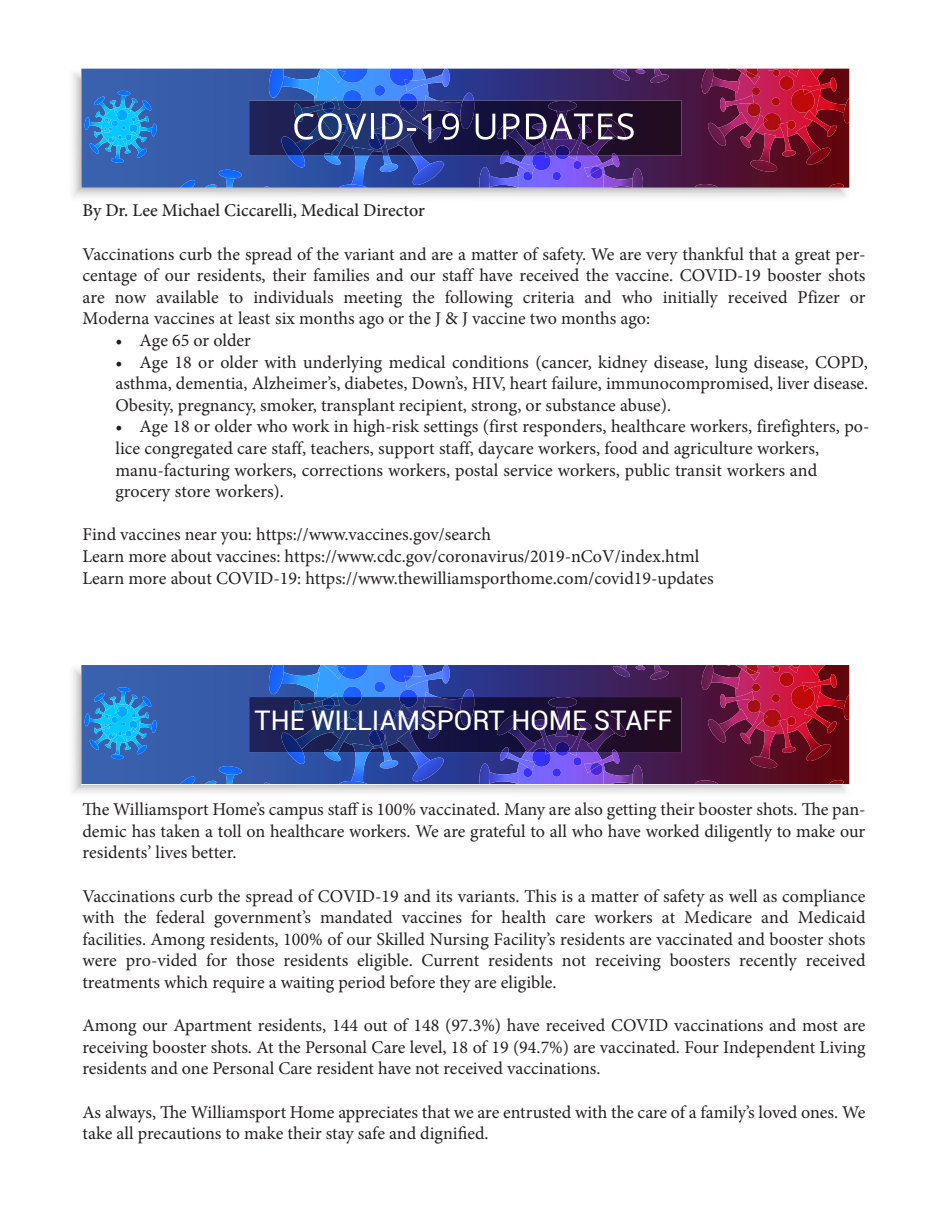
<style>
.page{position:relative;width:945px;height:1215px;background:#fff}
.page>*{position:absolute;margin:0;border:0;box-sizing:border-box;transform-origin:0 0}
.t1{font:27px "Roboto";color:#fff}
.t2{font:18px/21.6px "Minion Pro";color:#231f20;text-align:justify}
.t3{font:500 18px "Minion Pro";color:#231f20}
</style>
<div class="page">
<img style="left:72px;top:68px;width:778px;height:129px">
<div style="left:81px;top:69px;width:768px;height:119px;background:#365caa"></div>
<svg style="left:682px;top:69px;width:167px;height:119px;background:#530f2c"></svg>
<img style="left:735px;top:69px;width:86px;height:69px">
<img style="left:816px;top:95px;width:30px;height:18px">
<img style="left:804px;top:110px;width:27px;height:22px">
<img style="left:802px;top:82px;width:29px;height:10px">
<img style="left:735px;top:69px;width:25px;height:16px">
<img style="left:725px;top:95px;width:29px;height:12px">
<img style="left:748px;top:114px;width:16px;height:28px">
<img style="left:780px;top:123px;width:11px;height:28px">
<img style="left:795px;top:125px;width:26px;height:30px">
<img style="left:759px;top:133px;width:17px;height:27px">
<img style="left:718px;top:112px;width:30px;height:25px">
<img style="left:713px;top:76px;width:27px;height:17px">
<img style="left:809px;top:69px;width:16px;height:11px">
<img style="left:843px;top:98px;width:6px;height:25px">
<img style="left:806px;top:148px;width:26px;height:17px">
<img style="left:750px;top:160px;width:28px;height:12px">
<img style="left:707px;top:123px;width:19px;height:23px">
<img style="left:701px;top:69px;width:12px;height:25px">
<svg style="left:827px;top:125px;width:10px;height:12px"></svg>
<svg style="left:830px;top:78px;width:7px;height:13px"></svg>
<img style="left:720px;top:98px;width:6px;height:14px">
<svg style="left:740px;top:136px;width:11px;height:12px"></svg>
<img style="left:782px;top:150px;width:14px;height:6px">
<svg style="left:769px;top:69px;width:11px;height:7px"></svg>
<svg style="left:752px;top:87px;width:8px;height:8px"></svg>
<img style="left:763px;top:113px;width:19px;height:18px">
<svg style="left:763px;top:118px;width:5px;height:5px"></svg>
<img style="left:790px;top:89px;width:25px;height:24px">
<svg style="left:803px;top:89px;width:7px;height:6px"></svg>
<img style="left:779px;top:76px;width:15px;height:14px">
<img style="left:747px;top:103px;width:14px;height:13px">
<svg style="left:789px;top:69px;width:11px;height:8px"></svg>
<svg style="left:746px;top:69px;width:12px;height:9px"></svg>
<svg style="left:771px;top:98px;width:9px;height:8px"></svg>
<svg style="left:787px;top:120px;width:9px;height:9px"></svg>
<img style="left:695px;top:184px;width:23px;height:4px">
<img style="left:829px;top:184px;width:15px;height:4px">
<svg style="left:84px;top:91px;width:73px;height:72px"></svg>
<svg style="left:226px;top:178px;width:9px;height:10px"></svg>
<img style="left:180px;top:180px;width:16px;height:8px">
<img style="left:219px;top:170px;width:23px;height:8px">
<svg style="left:205px;top:184px;width:11px;height:4px"></svg>
<img style="left:244px;top:69px;width:438px;height:120px">
<img style="left:72px;top:665px;width:778px;height:128px">
<div style="left:81px;top:665px;width:768px;height:119px;background:#365caa"></div>
<svg style="left:427px;top:665px;width:422px;height:119px;background:#51102f"></svg>
<img style="left:735px;top:665px;width:86px;height:69px">
<img style="left:816px;top:691px;width:30px;height:18px">
<img style="left:804px;top:707px;width:27px;height:21px">
<img style="left:802px;top:678px;width:28px;height:10px">
<img style="left:735px;top:665px;width:25px;height:16px">
<img style="left:725px;top:691px;width:29px;height:13px">
<img style="left:748px;top:711px;width:16px;height:28px">
<img style="left:780px;top:719px;width:11px;height:29px">
<img style="left:795px;top:722px;width:26px;height:30px">
<img style="left:759px;top:730px;width:17px;height:27px">
<img style="left:718px;top:708px;width:30px;height:25px">
<img style="left:713px;top:672px;width:27px;height:17px">
<img style="left:809px;top:665px;width:16px;height:11px">
<img style="left:843px;top:694px;width:6px;height:26px">
<img style="left:806px;top:744px;width:26px;height:17px">
<img style="left:750px;top:757px;width:28px;height:11px">
<img style="left:707px;top:719px;width:19px;height:23px">
<img style="left:701px;top:665px;width:12px;height:25px">
<svg style="left:827px;top:721px;width:10px;height:12px"></svg>
<img style="left:830px;top:674px;width:7px;height:14px">
<img style="left:720px;top:694px;width:6px;height:14px">
<svg style="left:740px;top:733px;width:11px;height:11px"></svg>
<img style="left:782px;top:747px;width:14px;height:6px">
<svg style="left:769px;top:665px;width:11px;height:8px"></svg>
<svg style="left:752px;top:683px;width:8px;height:9px"></svg>
<img style="left:763px;top:709px;width:19px;height:18px">
<svg style="left:763px;top:714px;width:5px;height:6px"></svg>
<img style="left:790px;top:686px;width:25px;height:23px">
<svg style="left:803px;top:686px;width:7px;height:5px"></svg>
<img style="left:779px;top:672px;width:15px;height:15px">
<img style="left:747px;top:699px;width:14px;height:14px">
<svg style="left:789px;top:665px;width:11px;height:8px"></svg>
<svg style="left:746px;top:665px;width:12px;height:9px"></svg>
<svg style="left:771px;top:694px;width:9px;height:8px"></svg>
<svg style="left:787px;top:717px;width:9px;height:9px"></svg>
<img style="left:695px;top:780px;width:23px;height:4px">
<img style="left:829px;top:780px;width:15px;height:4px">
<img style="left:351px;top:777px;width:19px;height:6px">
<img style="left:339px;top:781px;width:29px;height:3px">
<img style="left:412px;top:777px;width:33px;height:4px">
<svg style="left:84px;top:687px;width:73px;height:72px"></svg>
<img style="left:519px;top:777px;width:84px;height:7px">
<img style="left:490px;top:777px;width:29px;height:7px">
<img style="left:603px;top:777px;width:29px;height:7px">
<img style="left:479px;top:777px;width:11px;height:7px">
<img style="left:632px;top:777px;width:11px;height:7px">
<svg style="left:226px;top:775px;width:9px;height:9px"></svg>
<img style="left:180px;top:776px;width:15px;height:8px">
<img style="left:219px;top:766px;width:23px;height:9px">
<svg style="left:205px;top:781px;width:11px;height:3px"></svg>
<svg style="left:249px;top:665px;width:433px;height:112px;background:#2f357d"></svg>
<p class="t3" style="left:82px;top:199px;width:344px">By Dr. Lee Michael Ciccarelli, Medical Director</p>
<p class="t2" style="left:82px;top:243px;width:785px">Vaccinations curb the spread of the variant and are a matter of safety. We are very thankful that a great per&shy;centage of our residents, their families and our staff have received the vaccine. COVID-19 booster shots are now available to individuals meeting the following criteria and who initially received Pfizer or Moderna vaccines at least six months ago or the J &amp; J vaccine two months ago:</p>
<p class="t2" style="left:115px;top:330px;width:137px">• Age 65 or older</p>
<p class="t2" style="left:115px;top:351px;width:754px">• Age 18 or older with underlying medical conditions (cancer, kidney disease, lung disease, COPD, asthma, dementia, Alzheimer’s, diabetes, Down’s, HIV, heart failure, immunocompromised, liver disease.<br>Obesity, pregnancy, smoker, transplant recipient, strong, or substance abuse).</p>
<p class="t2" style="left:115px;top:416px;width:756px;text-align:left">• Age 18 or older who work in high-risk settings (first responders, healthcare workers, firefighters, po&shy;lice congregated care staff, teachers, support staff, daycare workers, food and agriculture workers, manu-facturing workers, corrections workers, postal service workers, public transit workers and grocery store workers).</p>
<p class="t2" style="left:82px;top:524px;width:633px;text-align:left">Find vaccines near you: https://www.vaccines.gov/search<br>Learn more about vaccines: https://www.cdc.gov/coronavirus/2019-nCoV/index.html<br>Learn more about COVID-19: https://www.thewilliamsporthome.com/covid19-updates</p>
<p class="t1" style="left:255px;top:702px;width:419px">THE WILLIAMSPORT HOME STAFF</p>
<p class="t2" style="left:82px;top:799px;width:784px">The Williamsport Home’s campus staff is 100% vaccinated. Many are also getting their booster shots. The pan&shy;demic has taken a toll on healthcare workers. We are grateful to all who have worked diligently to make our residents’ lives better.</p>
<p class="t2" style="left:82px;top:885px;width:785px">Vaccinations curb the spread of COVID-19 and its variants. This is a matter of safety as well as compliance with the federal government’s mandated vaccines for health care workers at Medicare and Medicaid facilities. Among residents, 100% of our Skilled Nursing Facility’s residents are vaccinated and booster shots were pro-vided for those residents eligible. Current residents not receiving boosters recently received treatments which require a waiting period before they are eligible.</p>
<p class="t2" style="left:82px;top:1015px;width:784px">Among our Apartment residents, 144 out of 148 (97.3%) have received COVID vaccinations and most are receiving booster shots. At the Personal Care level, 18 of 19 (94.7%) are vaccinated. Four Independent Living residents and one Personal Care resident have not received vaccinations.</p>
<p class="t2" style="left:82px;top:1101px;width:784px">As always, The Williamsport Home appreciates that we are entrusted with the care of a family’s loved ones. We take all precautions to make their stay safe and dignified.</p>
</div>
